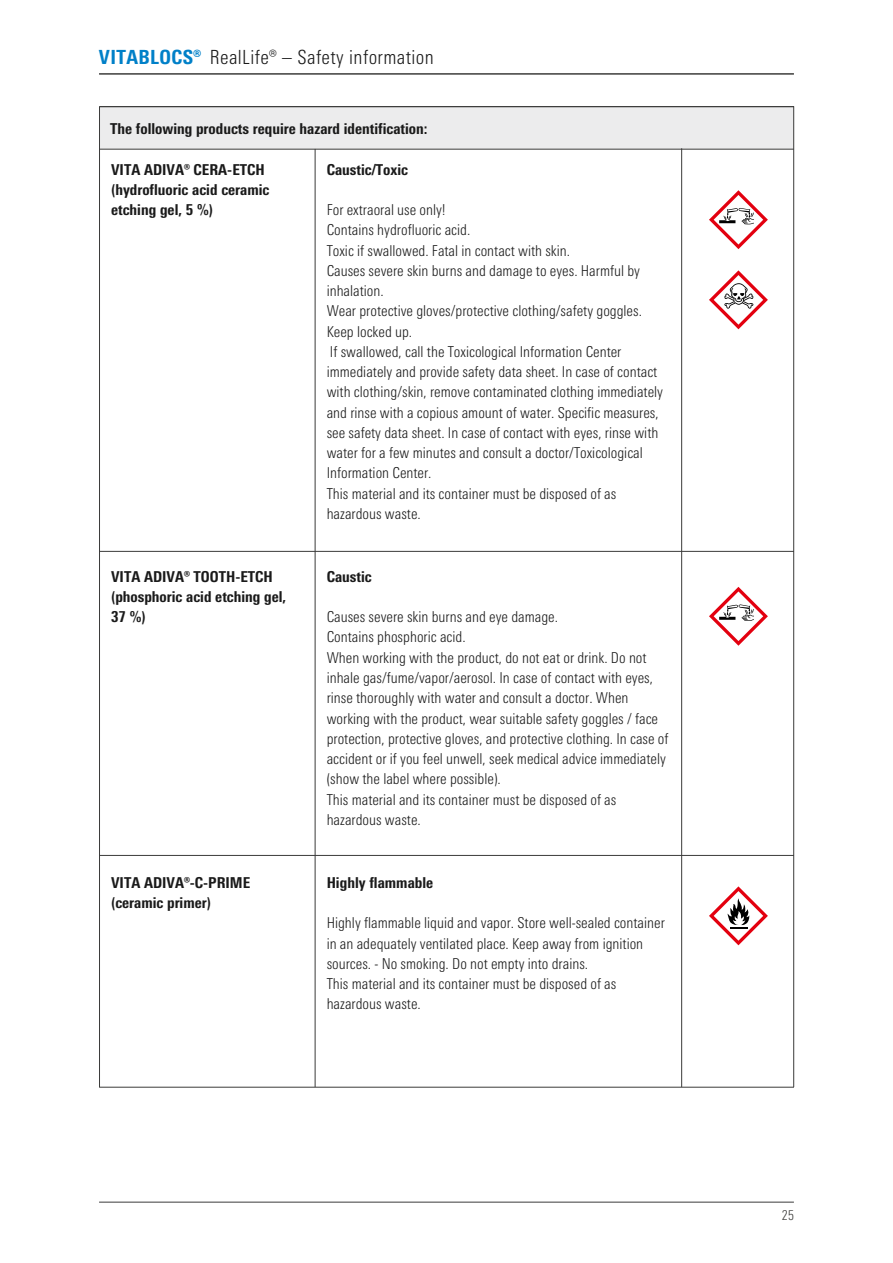
<style>
.page{position:relative;width:893px;height:1263px;background:#fff}
.page>*{position:absolute;margin:0;border:0;box-sizing:border-box;transform-origin:0 0}
.t1{font:300 condensed 19.5px "Univers Next Pro";letter-spacing:.02em;color:#1a1a1a}
.t2{font:300 condensed 15px/20.2px "Univers Next Pro";color:#1a1a1a}
.t3{font:800 condensed 15px/20.2px "Univers Next Pro";color:#1a1a1a}
.t4{font:300 condensed 13.5px "Univers Next Pro";color:#3b3b3a}
.s1{font-weight:800;color:#0080c8}
</style>
<div class="page">
<hr style="left:99px;top:1202px;width:695px;height:1px;background:#3b3b3a">
<hr style="left:99px;top:74px;width:695px;height:1px;background:#3b3b3a">
<div style="left:99px;top:106px;width:695px;height:43px;background:#ececed"></div>
<hr style="left:99px;top:107px;width:1px;height:980px;background:#3b3b3a">
<hr style="left:315px;top:149px;width:1px;height:938px;background:#3b3b3a">
<hr style="left:681px;top:148px;width:1px;height:939px;background:#3b3b3a">
<hr style="left:99px;top:149px;width:695px;height:1px;background:#3b3b3a">
<hr style="left:99px;top:551px;width:695px;height:1px;background:#3b3b3a">
<hr style="left:99px;top:855px;width:695px;height:1px;background:#3b3b3a">
<svg style="left:709px;top:190px;width:59px;height:59px"></svg>
<svg style="left:709px;top:587px;width:59px;height:59px"></svg>
<svg style="left:709px;top:886px;width:59px;height:59px"></svg>
<hr style="left:793px;top:106px;width:1px;height:981px;background:#3b3b3a">
<svg style="left:709px;top:270px;width:59px;height:59px"></svg>
<hr style="left:99px;top:1087px;width:695px;height:1px;background:#3b3b3a">
<hr style="left:99px;top:106px;width:695px;height:1px;background:#3b3b3a">
<h1 class="t1" style="left:99px;top:46px;width:336px"><span class="s1">VITABLOCS®</span> RealLife® – Safety information</h1>
<p class="t3" style="left:110px;top:118px;width:319px">The following products require hazard identification:</p>
<p class="t3" style="left:111px;top:159px;width:160px">VITA ADIVA® CERA-ETCH (hydrofluoric acid ceramic etching gel, 5 %)</p>
<p class="t3" style="left:327px;top:159px;width:83px">Caustic/Toxic</p>
<p class="t2" style="left:327px;top:200px;width:338px">For extraoral use only!<br>Contains hydrofluoric acid.<br>Toxic if swallowed. Fatal in contact with skin.<br>Causes severe skin burns and damage to eyes. Harmful by inhalation.<br>Wear protective gloves/protective clothing/safety goggles.<br>Keep locked up.<br>If swallowed, call the Toxicological Information Center immediately and provide safety data sheet. In case of contact with clothing/skin, remove contaminated clothing immediately and rinse with a copious amount of water. Specific measures, see safety data sheet. In case of contact with eyes, rinse with water for a few minutes and consult a doctor/Toxicological Information Center.<br>This material and its container must be disposed of as hazardous waste.</p>
<p class="t3" style="left:111px;top:566px;width:177px">VITA ADIVA® TOOTH-ETCH (phosphoric acid etching gel,<br>37 %)</p>
<p class="t3" style="left:327px;top:566px;width:46px">Caustic</p>
<p class="t2" style="left:327px;top:607px;width:343px">Causes severe skin burns and eye damage.<br>Contains phosphoric acid.<br>When working with the product, do not eat or drink. Do not inhale gas/fume/vapor/aerosol. In case of contact with eyes, rinse thoroughly with water and consult a doctor. When working with the product, wear suitable safety goggles / face protection, protective gloves, and protective clothing. In case of accident or if you feel unwell, seek medical advice immediately (show the label where possible).<br>This material and its container must be disposed of as hazardous waste.</p>
<p class="t3" style="left:111px;top:872px;width:141px">VITA ADIVA®-C-PRIME (ceramic primer)</p>
<p class="t3" style="left:327px;top:872px;width:108px">Highly flammable</p>
<p class="t2" style="left:327px;top:913px;width:340px">Highly flammable liquid and vapor. Store well-sealed container in an adequately ventilated place. Keep away from ignition sources. - No smoking. Do not empty into drains.<br>This material and its container must be disposed of as hazardous waste.</p>
<p class="t4" style="left:782px;top:1207px;width:14px">25</p>
</div>
